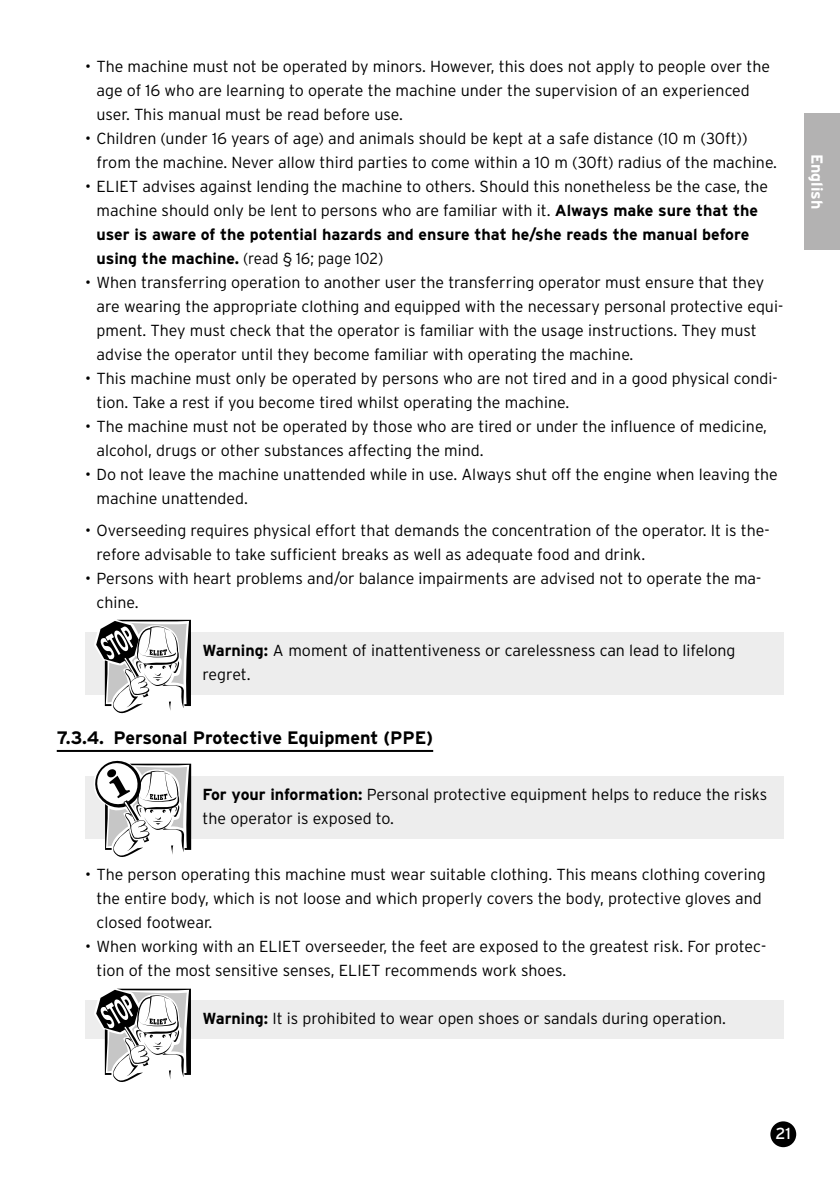
<style>
.page{position:relative;width:840px;height:1191px;background:#fff}
.page>*{position:absolute;margin:0;border:0;box-sizing:border-box;transform-origin:0 0}
.t1{font:700 18px "Interstate";color:#000}
.t2{font:300 16px/24px "Interstate";color:#000}
.t3{font:700 16px "Interstate";color:#fff}
.t4{font:16px "Interstate";color:#fff}
.s1{font-weight:700}
</style>
<div class="page">
<div style="left:771px;top:1122px;width:23px;height:24px;background:#000;border-radius:50%"></div>
<div style="left:770px;top:1121px;width:25px;height:26px;border:2px solid #000;border-radius:50%"></div>
<div style="left:803px;top:113px;width:36px;height:136px;background:#b3b2b2"></div>
<div style="left:85px;top:632px;width:697px;height:63px;background:#ededed"></div>
<hr style="left:57px;top:750px;width:376px;height:2px;background:#000">
<div style="left:85px;top:776px;width:697px;height:63px;background:#ededed"></div>
<div style="left:85px;top:1000px;width:697px;height:39px;background:#ededed"></div>
<svg style="left:94px;top:760px;width:97px;height:97px"></svg>
<svg style="left:94px;top:619px;width:97px;height:95px"></svg>
<svg style="left:94px;top:988px;width:97px;height:94px"></svg>
<p class="t2" style="left:96px;top:54px;width:675px;text-indent:-11px">• The machine must not be operated by minors. However, this does not apply to people over the age of 16 who are learning to operate the machine under the supervision of an experienced user. This manual must be read before use.</p>
<p class="t2" style="left:96px;top:126px;width:681px;text-indent:-11px">• Children (under 16 years of age) and animals should be kept at a safe distance (10 m (30ft)) from the machine. Never allow third parties to come within a 10 m (30ft) radius of the machine.</p>
<p class="t2" style="left:96px;top:174px;width:673px;text-indent:-11px">• ELIET advises against lending the machine to others. Should this nonetheless be the case, the machine should only be lent to persons who are familiar with it. <span class="s1">Always make sure that the user is aware of the potential hazards and ensure that he/she reads the manual before using the machine.</span> (read § 16; page 102)</p>
<p class="t2" style="left:96px;top:270px;width:687px;text-indent:-11px">• When transferring operation to another user the transferring operator must ensure that they are wearing the appropriate clothing and equipped with the necessary personal protective equi&shy;pment. They must check that the operator is familiar with the usage instructions. They must advise the operator until they become familiar with operating the machine.</p>
<p class="t2" style="left:96px;top:366px;width:682px;text-indent:-11px">• This machine must only be operated by persons who are not tired and in a good physical condi&shy;tion. Take a rest if you become tired whilst operating the machine.</p>
<p class="t2" style="left:96px;top:414px;width:671px;text-indent:-11px">• The machine must not be operated by those who are tired or under the influence of medicine, alcohol, drugs or other substances affecting the mind.</p>
<p class="t2" style="left:96px;top:462px;width:682px;text-indent:-11px">• Do not leave the machine unattended while in use. Always shut off the engine when leaving the machine unattended.</p>
<p class="t2" style="left:96px;top:518px;width:674px;text-indent:-11px">• Overseeding requires physical effort that demands the concentration of the operator. It is the&shy;refore advisable to take sufficient breaks as well as adequate food and drink.</p>
<p class="t2" style="left:96px;top:566px;width:666px;text-indent:-11px">• Persons with heart problems and/or balance impairments are advised not to operate the ma&shy;chine.</p>
<p class="t2" style="left:202px;top:638px;width:534px"><span class="s1">Warning:</span> A moment of inattentiveness or carelessness can lead to lifelong regret.</p>
<p class="t1" style="left:57px;top:727px;width:378px">7.3.4. Personal Protective Equipment (PPE)</p>
<p class="t2" style="left:202px;top:782px;width:566px"><span class="s1">For your information:</span> Personal protective equipment helps to reduce the risks the operator is exposed to.</p>
<p class="t2" style="left:96px;top:862px;width:670px;text-indent:-11px">• The person operating this machine must wear suitable clothing. This means clothing covering the entire body, which is not loose and which properly covers the body, protective gloves and closed footwear.</p>
<p class="t2" style="left:96px;top:934px;width:670px;text-indent:-11px">• When working with an ELIET overseeder, the feet are exposed to the greatest risk. For protec&shy;tion of the most sensitive senses, ELIET recommends work shoes.</p>
<p class="t2" style="left:202px;top:1006px;width:524px"><span class="s1">Warning:</span> It is prohibited to wear open shoes or sandals during operation.</p>
<p class="t3" style="left:826px;top:154px;width:57px;rotate:90deg">English</p>
<p class="t4" style="left:775px;top:1124px;width:17px">21</p>
</div>
